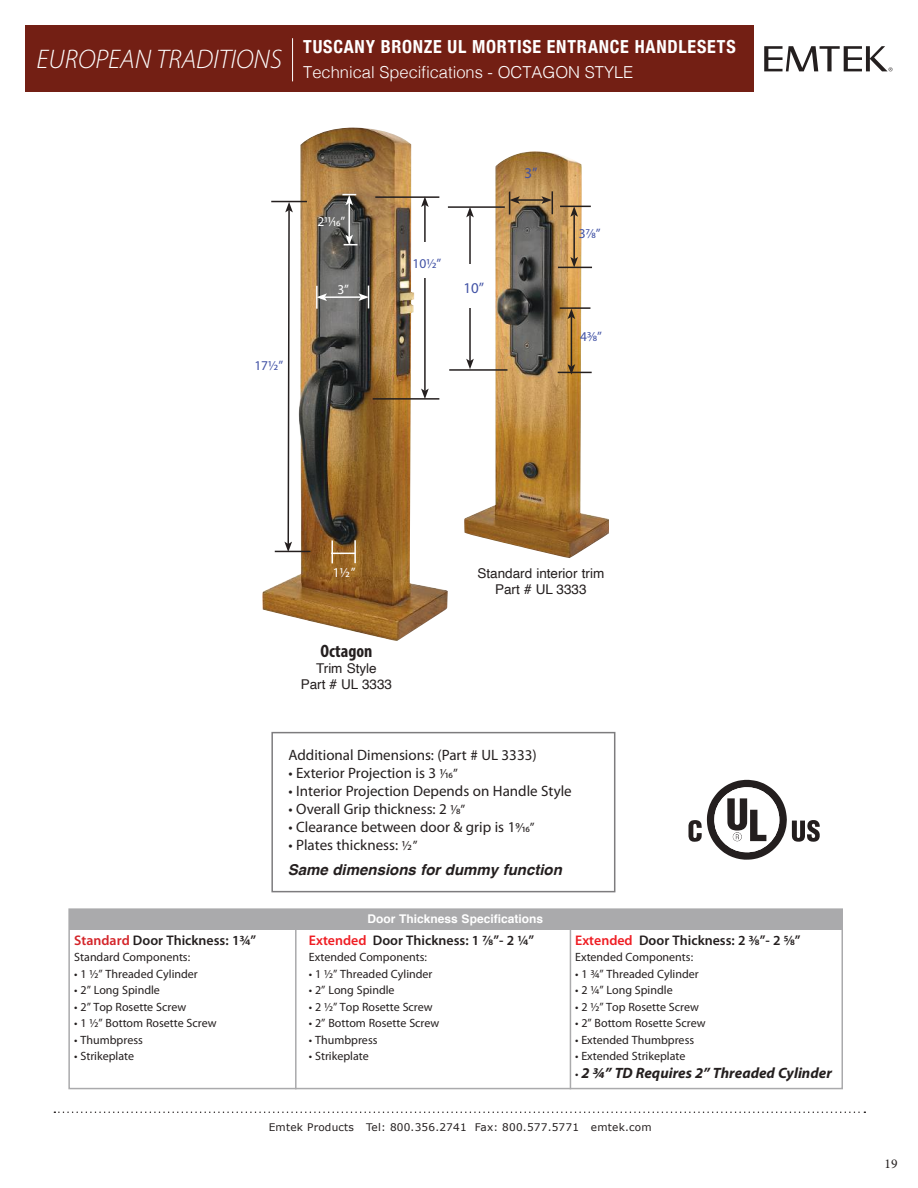
<style>
.page{position:relative;width:918px;height:1188px;background:#fff}
.page>*{position:absolute;margin:0;border:0;box-sizing:border-box;transform-origin:0 0}
.t1{font:italic 300 27px "Myriad Pro";color:#fff}
.t2{font:700 condensed 18px "Helvetica Neue";letter-spacing:.04em;color:#fff}
.t3{font:700 condensed 18px "Myriad Pro";color:#241f1f}
.t4{font:300 16.5px "Helvetica";color:#fff}
.t5{font:15px "Myriad Pro";color:#241f1f}
.t6{font:italic 700 15px "Myriad Pro";color:#241f1f}
.t7{font:italic 700 15px "Helvetica";color:#241f1f}
.t8{font:15px "Myriad Pro";color:#4152a5}
.t9{font:600 13.95px "Myriad Pro";color:#241f1f}
.t10{font:13.5px/16.2px "Helvetica";color:#241f1f;text-align:center}
.t11{font:13.5px "Myriad Pro";color:#4152a5}
.t12{font:13.5px "Myriad Pro";color:#fff}
.t13{font:13.5px "Minion Pro";color:#241f1f}
.t14{font:12px "Myriad Pro";color:#241f1f}
.t15{font:700 12px "Helvetica";color:#fff}
.t16{font:10.5px "Verdana";letter-spacing:.02em;color:#241f1f}
.s1{color:#d42429}
.s2{font-size:13.5px}
.s3{color:#ef1d23}
.s4{font-weight:400;font-style:normal;font-size:12px}
</style>
<div class="page">
<img style="left:464px;top:151px;width:145px;height:407px">
<img style="left:262px;top:128px;width:186px;height:513px">
<svg style="left:764px;top:46px;width:128px;height:25px"></svg>
<svg style="left:54px;top:1112px;width:811px;height:1px"></svg>
<div style="left:26px;top:26px;width:728px;height:66px;background:#731f14"></div>
<div style="left:69px;top:909px;width:774px;height:20px;background:#aaaaac"></div>
<div style="left:68px;top:908px;width:775px;height:181px;border:1px solid #aaaaac"></div>
<hr style="left:295px;top:919px;width:2px;height:170px;background:#aaaaac">
<hr style="left:570px;top:919px;width:1px;height:170px;background:#aaaaac">
<hr style="left:373px;top:398px;width:66px;height:2px;background:#241f1f">
<hr style="left:375px;top:196px;width:64px;height:2px;background:#241f1f">
<hr style="left:424px;top:205px;width:2px;height:186px;background:#241f1f">
<svg style="left:421px;top:196px;width:8px;height:11px"></svg>
<svg style="left:421px;top:389px;width:8px;height:10px"></svg>
<hr style="left:316px;top:286px;width:2px;height:23px;background:#fff">
<hr style="left:325px;top:296px;width:36px;height:2px;background:#fff">
<svg style="left:316px;top:293px;width:11px;height:8px"></svg>
<svg style="left:358px;top:286px;width:11px;height:22px"></svg>
<hr style="left:271px;top:201px;width:36px;height:1px;background:#241f1f">
<hr style="left:275px;top:551px;width:35px;height:1px;background:#241f1f">
<svg style="left:284px;top:202px;width:9px;height:349px"></svg>
<hr style="left:348px;top:203px;width:2px;height:34px;background:#fff">
<svg style="left:342px;top:194px;width:14px;height:11px"></svg>
<svg style="left:344px;top:235px;width:13px;height:10px"></svg>
<hr style="left:331px;top:540px;width:2px;height:23px;background:#fff">
<hr style="left:354px;top:540px;width:2px;height:23px;background:#fff">
<svg style="left:331px;top:553px;width:23px;height:1px"></svg>
<hr style="left:448px;top:206px;width:57px;height:2px;background:#241f1f">
<hr style="left:449px;top:369px;width:59px;height:2px;background:#241f1f">
<hr style="left:518px;top:199px;width:26px;height:2px;background:#241f1f">
<svg style="left:509px;top:192px;width:11px;height:22px"></svg>
<svg style="left:541px;top:191px;width:12px;height:23px"></svg>
<hr style="left:560px;top:307px;width:30px;height:2px;background:#241f1f">
<hr style="left:558px;top:372px;width:34px;height:1px;background:#241f1f">
<hr style="left:571px;top:317px;width:1px;height:50px;background:#241f1f">
<svg style="left:568px;top:309px;width:7px;height:10px"></svg>
<svg style="left:568px;top:364px;width:7px;height:11px"></svg>
<hr style="left:560px;top:206px;width:31px;height:1px;background:#241f1f">
<hr style="left:558px;top:267px;width:34px;height:1px;background:#241f1f">
<hr style="left:469px;top:215px;width:2px;height:146px;background:#241f1f">
<svg style="left:466px;top:207px;width:8px;height:10px"></svg>
<svg style="left:466px;top:359px;width:8px;height:10px"></svg>
<div style="left:413px;top:242px;width:38px;height:36px;background:#fff"></div>
<hr style="left:573px;top:214px;width:2px;height:45px;background:#241f1f">
<svg style="left:570px;top:207px;width:8px;height:10px"></svg>
<svg style="left:570px;top:257px;width:8px;height:10px"></svg>
<div style="left:463px;top:264px;width:31px;height:43px;background:#fff"></div>
<div style="left:271px;top:732px;width:344px;height:160px;border:1px solid #7d7c7e"></div>
<svg style="left:688px;top:780px;width:132px;height:80px"></svg>
<hr style="left:292px;top:38px;width:1px;height:43px;background:#fff">
<h1 class="t1" style="left:37px;top:43px;width:247px">EUROPEAN TRADITIONS</h1>
<h2 class="t2" style="left:303px;top:37px;width:434px">TUSCANY BRONZE UL MORTISE ENTRANCE HANDLESETS</h2>
<h3 class="t4" style="left:303px;top:58px;width:332px">Technical Specifications - OCTAGON STYLE</h3>
<p class="t11" style="left:254px;top:360px;width:30px">171⁄2”</p>
<p class="t12" style="left:318px;top:217px;width:29px">211/16”</p>
<p class="t12" style="left:337px;top:285px;width:13px">3”</p>
<p class="t11" style="left:413px;top:259px;width:30px">101⁄2”</p>
<p class="t8" style="left:463px;top:283px;width:22px">10”</p>
<p class="t8" style="left:524px;top:167px;width:15px">3”</p>
<p class="t11" style="left:579px;top:228px;width:23px">37/8”</p>
<p class="t11" style="left:580px;top:332px;width:23px">43/8”</p>
<p class="t12" style="left:333px;top:568px;width:24px">11⁄2”</p>
<h2 class="t3" style="left:320px;top:644px;width:54px">Octagon</h2>
<p class="t10" style="left:301px;top:662px;width:93px">Trim Style<br>Part # UL 3333</p>
<p class="t10" style="left:477px;top:566px;width:128px">Standard interior trim<br>Part # UL 3333</p>
<p class="t9" style="left:74px;top:932px;width:184px"><span class="s1">Standard</span> Door Thickness: 13⁄4”</p>
<p class="t14" style="left:74px;top:953px;width:117px">Standard Components:</p>
<p class="t14" style="left:74px;top:969px;width:125px">• 1 1⁄2” Threaded Cylinder</p>
<p class="t14" style="left:74px;top:986px;width:87px">• 2” Long Spindle</p>
<p class="t14" style="left:74px;top:1002px;width:113px">• 2” Top Rosette Screw</p>
<p class="t14" style="left:74px;top:1019px;width:144px">• 1 1⁄2” Bottom Rosette Screw</p>
<p class="t14" style="left:74px;top:1035px;width:70px">• Thumbpress</p>
<p class="t14" style="left:74px;top:1052px;width:61px">• Strikeplate</p>
<p class="t5" style="left:288px;top:749px;width:250px">Additional Dimensions: (Part # UL 3333)</p>
<p class="t5" style="left:288px;top:767px;width:171px">• Exterior Projection is 3 <span class="s2">1/16”</span></p>
<p class="t5" style="left:288px;top:785px;width:285px">• Interior Projection Depends on Handle Style</p>
<p class="t5" style="left:288px;top:803px;width:178px">• Overall Grip thickness: 2 <span class="s2">1/8”</span></p>
<p class="t5" style="left:288px;top:821px;width:248px">• Clearance between door &amp; grip is 1<span class="s2">9/16”</span></p>
<p class="t5" style="left:288px;top:839px;width:131px">• Plates thickness: <span class="s2">1⁄2”</span></p>
<p class="t7" style="left:288px;top:864px;width:276px">Same dimensions for dummy function</p>
<p class="t15" style="left:368px;top:914px;width:177px">Door Thickness Specifications</p>
<p class="t9" style="left:309px;top:932px;width:227px"><span class="s3">Extended</span> Door Thickness: 1 7/8”- 2 1⁄4”</p>
<p class="t14" style="left:309px;top:953px;width:119px">Extended Components:</p>
<p class="t14" style="left:309px;top:969px;width:125px">• 1 1⁄2” Threaded Cylinder</p>
<p class="t14" style="left:309px;top:986px;width:87px">• 2” Long Spindle</p>
<p class="t14" style="left:309px;top:1002px;width:125px">• 2 1⁄2” Top Rosette Screw</p>
<p class="t14" style="left:309px;top:1019px;width:132px">• 2” Bottom Rosette Screw</p>
<p class="t14" style="left:309px;top:1035px;width:70px">• Thumbpress</p>
<p class="t14" style="left:309px;top:1052px;width:61px">• Strikeplate</p>
<p class="t9" style="left:575px;top:932px;width:227px"><span class="s3">Extended</span> Door Thickness: 2 3/8”- 2 5/8”</p>
<p class="t14" style="left:575px;top:953px;width:119px">Extended Components:</p>
<p class="t14" style="left:575px;top:969px;width:125px">• 1 3/4” Threaded Cylinder</p>
<p class="t14" style="left:575px;top:986px;width:99px">• 2 1/4” Long Spindle</p>
<p class="t14" style="left:575px;top:1002px;width:125px">• 2 1⁄2” Top Rosette Screw</p>
<p class="t14" style="left:575px;top:1019px;width:132px">• 2” Bottom Rosette Screw</p>
<p class="t14" style="left:575px;top:1035px;width:120px">• Extended Thumbpress</p>
<p class="t14" style="left:575px;top:1052px;width:112px">• Extended Strikeplate</p>
<p class="t6" style="left:575px;top:1068px;width:258px"><span class="s4">•</span> 2 ¾” TD Requires 2” Threaded Cylinder</p>
<p class="t16" style="left:269px;top:1123px;width:384px">Emtek Products Tel: 800.356.2741 Fax: 800.577.5771 emtek.com</p>
<p class="t13" style="left:885px;top:1156px;width:14px">19</p>
</div>
